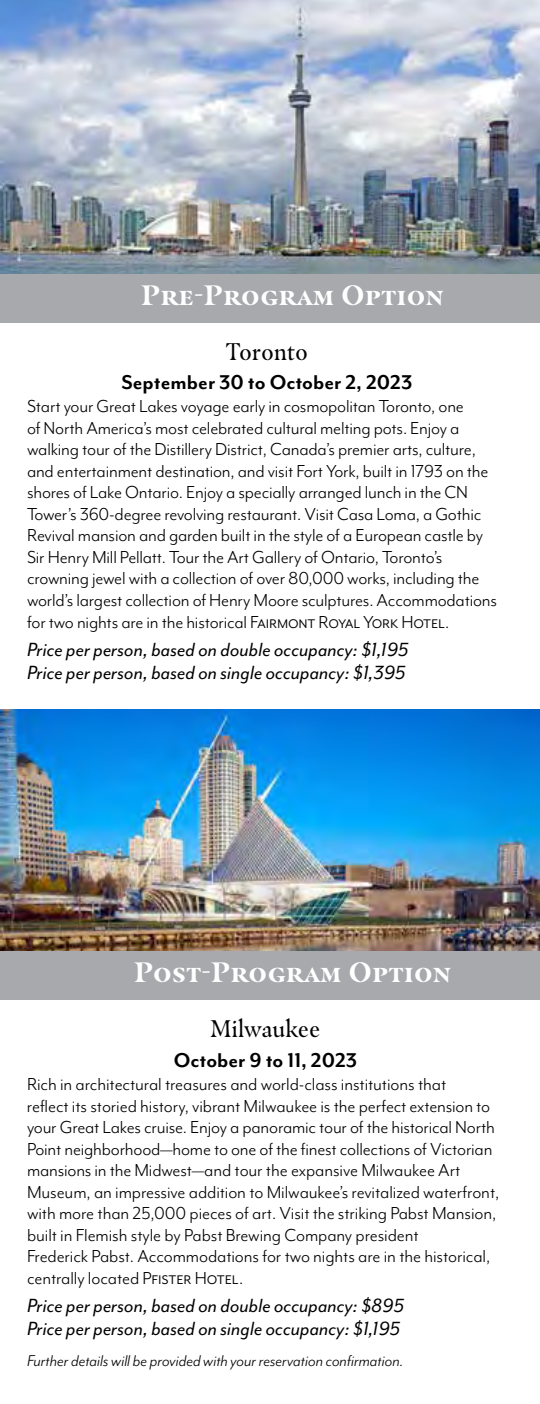
<style>
.page{position:relative;width:540px;height:1404px;background:#fff}
.page>*{position:absolute;margin:0;border:0;box-sizing:border-box;transform-origin:0 0}
.t1{font:700 28px "Masqualero";letter-spacing:.025em;color:#fff}
.t2{font:24px "Masqualero";color:#000}
.t3{font:700 23px "Mr Eaves Mod OT";color:#000}
.t4{font:italic 22px/23px "Mr Eaves Mod OT";color:#000}
.t5{font:20px/21.6px "Mr Eaves Mod OT";letter-spacing:-.01em;color:#000}
.t6{font:italic 18px "Mr Eaves Mod OT";color:#000}
</style>
<div class="page">
<img style="left:0;top:0;width:540px;height:274px">
<img style="left:0;top:709px;width:540px;height:242px">
<div style="left:0;top:274px;width:540px;height:49px;background:#a7a9ac"></div>
<div style="left:0;top:951px;width:540px;height:49px;background:#a7a9ac"></div>
<h1 class="t1" style="left:142px;top:278px;width:303px">Pre‑Program Option</h1>
<p class="t2" style="left:226px;top:337px;width:84px">Toronto</p>
<p class="t3" style="left:121px;top:369px;width:292px">September 30 to October 2, 2023</p>
<p class="t5" style="left:27px;top:396px;width:472px">Start your Great Lakes voyage early in cosmopolitan Toronto, one<br>of North America’s most celebrated cultural melting pots. Enjoy a walking tour of the Distillery District, Canada’s premier arts, culture, and entertainment destination, and visit Fort York, built in 1793 on the shores of Lake Ontario. Enjoy a specially arranged lunch in the CN Tower’s 360-degree revolving restaurant. Visit Casa Loma, a Gothic Revival mansion and garden built in the style of a European castle by Sir Henry Mill Pellatt. Tour the Art Gallery of Ontario, Toronto’s crowning jewel with a collection of over 80,000 works, including the world’s largest collection of Henry Moore sculptures. Accommodations for two nights are in the historical Fairmont Royal York Hotel.</p>
<p class="t4" style="left:27px;top:638px;width:383px">Price per person, based on double occupancy: $1,195<br>Price per person, based on single occupancy: $1,395</p>
<h1 class="t1" style="left:134px;top:955px;width:318px">Post‑Program Option</h1>
<p class="t2" style="left:211px;top:1014px;width:111px">Milwaukee</p>
<p class="t3" style="left:174px;top:1047px;width:185px">October 9 to 11, 2023</p>
<p class="t5" style="left:27px;top:1073px;width:474px">Rich in architectural treasures and world‑class institutions that<br>reflect its storied history, vibrant Milwaukee is the perfect extension to your Great Lakes cruise. Enjoy a panoramic tour of the historical North Point neighborhood—home to one of the finest collections of Victorian mansions in the Midwest—and tour the expansive Milwaukee Art Museum, an impressive addition to Milwaukee’s revitalized waterfront, with more than 25,000 pieces of art. Visit the striking Pabst Mansion, built in Flemish style by Pabst Brewing Company president<br>Frederick Pabst. Accommodations for two nights are in the historical, centrally located Pfister Hotel.</p>
<p class="t4" style="left:27px;top:1294px;width:379px">Price per person, based on double occupancy: $895<br>Price per person, based on single occupancy: $1,195</p>
<p class="t6" style="left:27px;top:1351px;width:378px">Further details will be provided with your reservation confirmation.</p>
</div>
